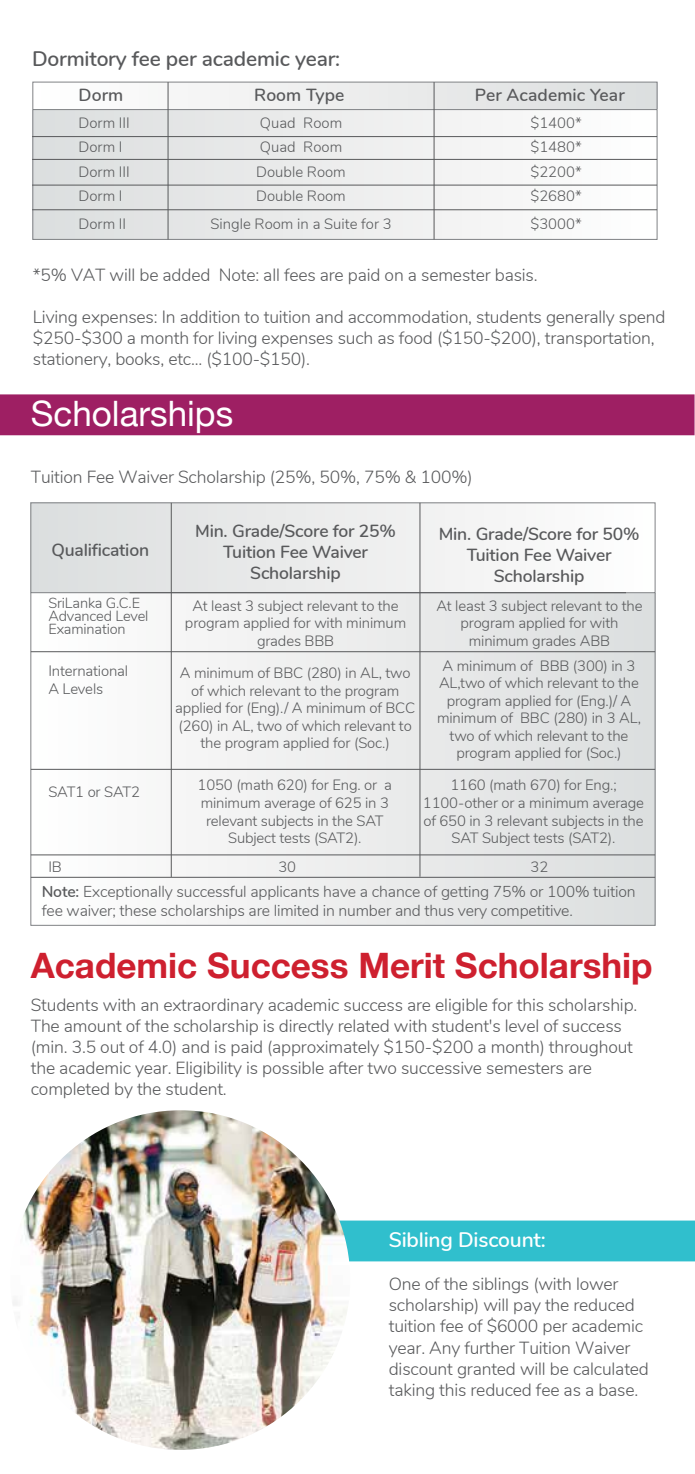
<style>
.page{position:relative;width:695px;height:1474px;background:#fff}
.page>*{position:absolute;margin:0;border:0;box-sizing:border-box;transform-origin:0 0}
.t1{font:700 35px "Helvetica Neue";color:#ce202f}
.t2{font:35px "Helvetica Neue";color:#fff}
.t3{font:600 21px "Nunito";letter-spacing:-.01em;color:#58595b}
.t4{font:600 21px "Nunito";letter-spacing:-.01em;color:#fff}
.t5{font:300 17.5px/21px "Nunito";letter-spacing:-.01em;color:#58595b}
.t6{font:600 17.5px/21px "Nunito";letter-spacing:-.01em;color:#58595b;text-align:center}
.t7{font:300 15.75px/18.9px "Nunito";letter-spacing:-.01em;color:#58595b}
.t8{font:300 14.88px/17.5px "Nunito";letter-spacing:-.01em;color:#58595b;text-align:center}
.t9{font:300 14.53px/13.1px "Nunito";letter-spacing:-.01em;color:#58595b}
.s1{font-weight:600}
</style>
<div class="page">
<div style="left:0;top:394px;width:694px;height:41px;background:#9e1f63"></div>
<div style="left:33px;top:82px;width:624px;height:28px;background:linear-gradient(to right,#fefdfd,#dcdedf)"></div>
<div style="left:32px;top:82px;width:625px;height:29px;border:1px solid #808285"></div>
<svg style="left:34px;top:111px;width:621px;height:127px"></svg>
<div style="left:32px;top:109px;width:625px;height:131px;border:1px solid #808285"></div>
<hr style="left:168px;top:82px;width:1px;height:157px;background:#58595b">
<hr style="left:433px;top:82px;width:1px;height:157px;background:#58595b">
<hr style="left:32px;top:136px;width:625px;height:1px;background:#58595b">
<hr style="left:32px;top:159px;width:625px;height:1px;background:#58595b">
<hr style="left:32px;top:185px;width:625px;height:1px;background:#58595b">
<hr style="left:32px;top:209px;width:625px;height:1px;background:#58595b">
<div style="left:31px;top:503px;width:624px;height:422px;background:linear-gradient(to right,#fefdfd,#dbddde)"></div>
<div style="left:31px;top:503px;width:624px;height:89px;background:linear-gradient(to right,#dbdede,#fefefd)"></div>
<div style="left:30px;top:502px;width:625px;height:91px;border:1px solid #808285"></div>
<hr style="left:171px;top:503px;width:1px;height:374px;background:#58595b">
<hr style="left:419px;top:503px;width:1px;height:373px;background:#58595b">
<hr style="left:130px;top:592px;width:496px;height:1px;background:#58595b">
<hr style="left:31px;top:769px;width:624px;height:1px;background:#58595b">
<hr style="left:31px;top:651px;width:624px;height:1px;background:#58595b">
<hr style="left:31px;top:854px;width:624px;height:1px;background:#58595b">
<hr style="left:31px;top:877px;width:624px;height:1px;background:#58595b">
<svg style="left:314px;top:1220px;width:380px;height:164px"></svg>
<img style="left:11px;top:1110px;width:339px;height:339px;border-radius:170px">
<h2 class="t3" style="left:32px;top:43px;width:309px">Dormitory fee per academic year:</h2>
<p class="t6" style="left:79px;top:84px;width:46px">Dorm</p>
<p class="t6" style="left:254px;top:84px;width:92px">Room Type</p>
<p class="t6" style="left:475px;top:84px;width:151px">Per Academic Year</p>
<p class="t8" style="left:79px;top:110px;width:53px;line-height:24.5px;text-align:left">Dorm III<br>Dorm I<br>Dorm III<br>Dorm I</p>
<p class="t8" style="left:79px;top:215px;width:49px">Dorm II</p>
<p class="t8" style="left:530px;top:110px;width:53px;line-height:24.5px;text-align:justify">$1400* $1480* $2200* $2680*</p>
<p class="t8" style="left:530px;top:215px;width:53px">$3000*</p>
<p class="t8" style="left:256px;top:110px;width:91px;line-height:24.5px;text-align:left">Quad Room<br>Quad Room<br>Double Room<br>Double Room</p>
<p class="t8" style="left:210px;top:215px;width:183px">Single Room in a Suite for 3</p>
<p class="t5" style="left:33px;top:263px;width:506px">*5% VAT will be added Note: all fees are paid on a semester basis.</p>
<p class="t5" style="left:33px;top:305px;width:634px">Living expenses: In addition to tuition and accommodation, students generally spend $250-$300 a month for living expenses such as food ($150-$200), transportation, stationery, books, etc... ($100-$150).</p>
<h1 class="t2" style="left:31px;top:389px;width:204px">Scholarships</h1>
<p class="t5" style="left:31px;top:465px;width:443px">Tuition Fee Waiver Scholarship (25%, 50%, 75% &amp; 100%)</p>
<p class="t6" style="left:51px;top:538px;width:99px">Qualification</p>
<p class="t9" style="left:48px;top:596px;width:101px">SriLanka G.C.E<br>Advanced Level<br>Examination</p>
<p class="t8" style="left:48px;top:661px;width:81px;text-align:left">International<br>A Levels</p>
<p class="t6" style="left:195px;top:520px;width:202px">Min. Grade/Score for 25%<br>Tuition Fee Waiver<br>Scholarship</p>
<p class="t6" style="left:438px;top:522px;width:202px">Min. Grade/Score for 50%<br>Tuition Fee Waiver<br>Scholarship</p>
<p class="t8" style="left:185px;top:596px;width:223px">At least 3 subject relevant to the program applied for with minimum grades BBB</p>
<p class="t8" style="left:436px;top:596px;width:207px">At least 3 subject relevant to the program applied for with minimum grades ABB</p>
<p class="t8" style="left:437px;top:656px;width:205px">A minimum of BBB (300) in 3<br>AL,two of which relevant to the program applied for (Eng.)/ A minimum of BBC (280) in 3 AL, two of which relevant to the program applied for (Soc.)</p>
<p class="t8" style="left:175px;top:663px;width:241px">A minimum of BBC (280) in AL, two of which relevant to the program applied for (Eng)./ A minimum of BCC (260) in AL, two of which relevant to the program applied for (Soc.)</p>
<p class="t8" style="left:48px;top:782px;width:93px">SAT1 or SAT2</p>
<p class="t8" style="left:197px;top:775px;width:196px">1050 (math 620) for Eng. or a minimum average of 625 in 3 relevant subjects in the SAT<br>Subject tests (SAT2).</p>
<p class="t8" style="left:423px;top:775px;width:223px">1160 (math 670) for Eng.;<br>1100-other or a minimum average of 650 in 3 relevant subjects in the<br>SAT Subject tests (SAT2).</p>
<p class="t8" style="left:48px;top:857px;width:15px">IB</p>
<p class="t8" style="left:278px;top:857px;width:19px">30</p>
<p class="t8" style="left:530px;top:857px;width:19px">32</p>
<p class="t7" style="left:42px;top:880px;width:595px"><span class="s1">Note:</span> Exceptionally successful applicants have a chance of getting 75% or 100% tuition fee waiver; these scholarships are limited in number and thus very competitive.</p>
<h1 class="t1" style="left:31px;top:938px;width:623px">Academic Success Merit Scholarship</h1>
<p class="t5" style="left:31px;top:993px;width:608px">Students with an extraordinary academic success are eligible for this scholarship.<br>The amount of the scholarship is directly related with student's level of success (min. 3.5 out of 4.0) and is paid (approximately $150-$200 a month) throughout the academic year. Eligibility is possible after two successive semesters are completed by the student.</p>
<h2 class="t4" style="left:388px;top:1223px;width:158px">Sibling Discount:</h2>
<p class="t5" style="left:388px;top:1272px;width:261px">One of the siblings (with lower scholarship) will pay the reduced tuition fee of $6000 per academic year. Any further Tuition Waiver discount granted will be calculated taking this reduced fee as a base.</p>
</div>
